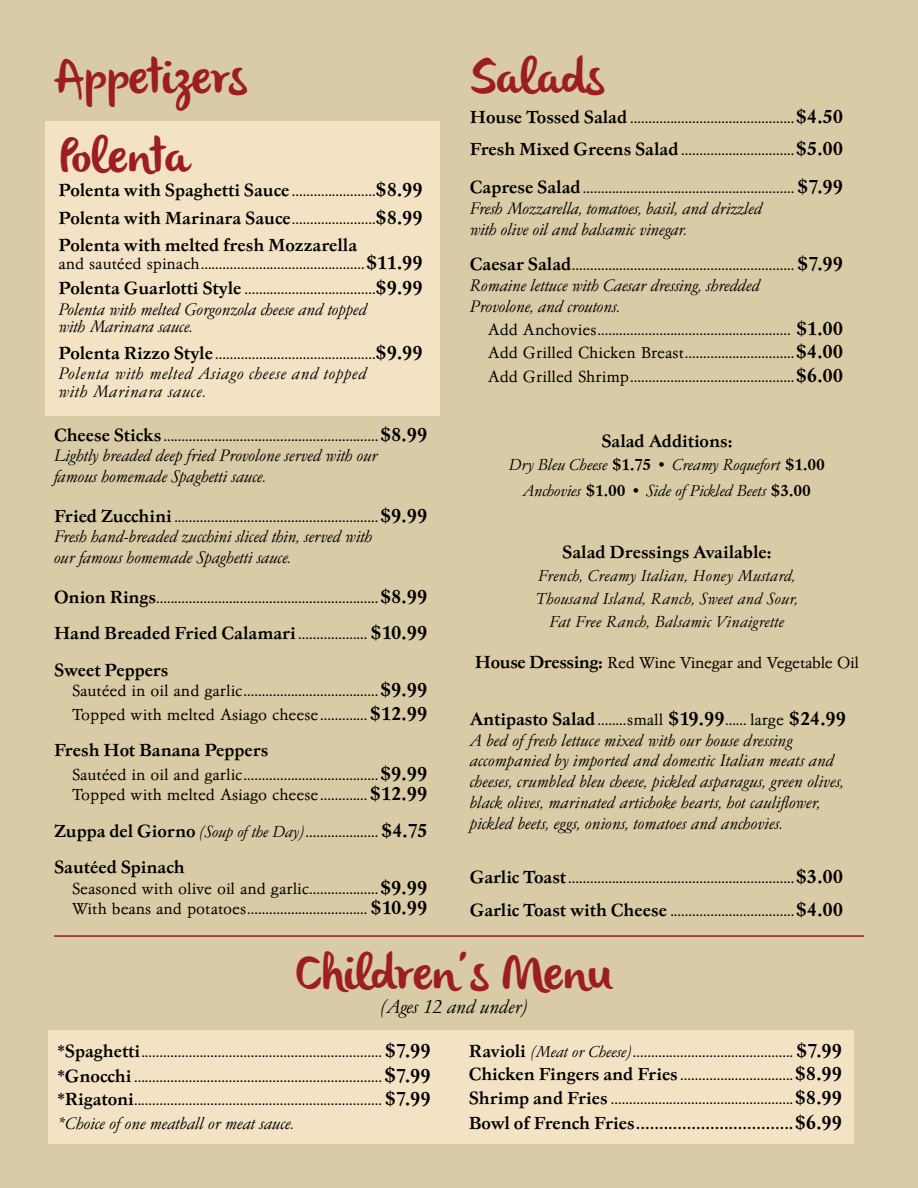
<style>
.page{position:relative;width:918px;height:1188px;background:#d8cba5}
.page>*{position:absolute;margin:0;border:0;box-sizing:border-box;transform-origin:0 0}
.t1{font:49.5px "olivier";color:#9c1e21}
.t2{font:21px "Garamond No 4 T Ligh";color:#000}
.t3{font:19.5px "Garamond No 4 T Ligh Ital";color:#000}
.t4{font:500 18px/27.9px "Garamond No 4 T";color:#000}
.t5{font:17.25px/20.7px "Garamond No 4 T Ligh Ital";color:#000}
.t6{font:17.25px/17.7px "Garamond No 4 T Ligh Ital";letter-spacing:.04em;color:#000}
.t7{font:16.5px/23.4px "Garamond No 4 T Ligh";color:#000}
.t8{font:16.5px/22.8px "Garamond No 4 T Ligh Ital";letter-spacing:.015em;color:#000;text-align:center}
.t9{font:16.5px "Garamond No 4 T Ligh";letter-spacing:-.02em;color:#000}
.s1{font-family:"Garamond No 4 T Ligh";font-weight:400;font-size:16.5px}
.s2{font-size:19.5px}
.s3{font-family:"Garamond No 4 T";font-weight:500;font-size:19.5px}
.s4{font-family:"Garamond No 4 T";font-weight:500;font-size:18px}
.s5{font-family:"Garamond No 4 T Ligh Ital"}
.s6{font-family:"Garamond No 4 T";font-weight:500}
.s7{font-family:"Garamond No 4 T Ligh"}
.s8{font-family:"Garamond No 4 T";font-weight:500;font-size:21px}
</style>
<div class="page">
<div style="left:49px;top:1030px;width:805px;height:113px;background:#f3e3c4"></div>
<hr style="left:54px;top:935px;width:810px;height:2px;background:#9c1e21">
<div style="left:45px;top:122px;width:394px;height:294px;background:#f3e3c4"></div>
<h1 class="t1" style="left:54px;top:49px;width:194px">Appetizers</h1>
<h1 class="t1" style="left:58px;top:128px;width:132px">Polenta</h1>
<p class="t4" style="left:58px;top:176px;width:366px;text-align:justify">Polenta with Spaghetti Sauce <span class="s1">.......................</span><span class="s2">$8.99<br></span>Polenta with Marinara Sauce<span class="s1">.......................</span><span class="s2">$8.99<br></span>Polenta with melted fresh Mozzarella</p>
<p class="t7" style="left:58px;top:251px;width:366px;line-height:25.2px">and sautéed spinach.............................................<span class="s3">$11.99<br></span><span class="s4">Polenta Guarlotti Style</span> ....................................<span class="s3">$9.99</span></p>
<p class="t5" style="left:58px;top:301px;width:310px;line-height:17.7px">Polenta with melted Gorgonzola cheese and topped with Marinara sauce.</p>
<p class="t7" style="left:58px;top:342px;width:366px"><span class="s4">Polenta Rizzo Style</span> ............................................<span class="s3">$9.99</span></p>
<p class="t6" style="left:58px;top:365px;width:310px">Polenta with melted Asiago cheese and topped with Marinara sauce.</p>
<h1 class="t1" style="left:470px;top:49px;width:136px">Salads</h1>
<p class="t7" style="left:470px;top:101px;width:375px;line-height:32.4px"><span class="s4">House Tossed Salad</span> .............................................<span class="s3">$4.50<br></span><span class="s4">Fresh Mixed Greens Salad</span> ...............................<span class="s3">$5.00</span></p>
<p class="t7" style="left:470px;top:177px;width:375px"><span class="s4">Caprese Salad</span>.......................................................... <span class="s3">$7.99</span></p>
<p class="t5" style="left:470px;top:199px;width:294px">Fresh Mozzarella, tomatoes, basil, and drizzled with olive oil and balsamic vinegar.</p>
<p class="t7" style="left:470px;top:254px;width:375px"><span class="s4">Caesar Salad</span>............................................................. <span class="s3">$7.99</span></p>
<p class="t5" style="left:470px;top:275px;width:292px">Romaine lettuce with Caesar dressing, shredded<br>Provolone, and croutons.</p>
<p class="t7" style="left:488px;top:318px;width:357px;text-align:justify">Add Anchovies..................................................... <span class="s3">$1.00<br></span>Add Grilled Chicken Breast..............................<span class="s3">$4.00<br></span>Add Grilled Shrimp.............................................<span class="s3">$6.00</span></p>
<p class="t7" style="left:54px;top:424px;width:375px"><span class="s4">Cheese Sticks</span> ...........................................................<span class="s3">$8.99</span></p>
<p class="t5" style="left:54px;top:446px;width:325px">Lightly breaded deep fried Provolone served with our famous homemade Spaghetti sauce.</p>
<p class="t7" style="left:54px;top:505px;width:375px"><span class="s4">Fried Zucchini</span> ........................................................<span class="s3">$9.99</span></p>
<p class="t5" style="left:54px;top:527px;width:320px">Fresh hand-breaded zucchini sliced thin, served with our famous homemade Spaghetti sauce.</p>
<p class="t7" style="left:54px;top:586px;width:375px"><span class="s4">Onion Rings</span>.............................................................<span class="s3">$8.99</span></p>
<p class="t4" style="left:54px;top:615px;width:375px;line-height:36.6px">Hand Breaded Fried Calamari<span class="s1">...................</span> <span class="s2">$10.99<br></span>Sweet Peppers</p>
<p class="t7" style="left:72px;top:680px;width:357px">Sautéed in oil and garlic.....................................<span class="s3">$9.99<br></span>Topped with melted Asiago cheese.............<span class="s3">$12.99</span></p>
<p class="t4" style="left:54px;top:737px;width:216px">Fresh Hot Banana Peppers</p>
<p class="t7" style="left:72px;top:764px;width:357px;line-height:20.4px">Sautéed in oil and garlic.....................................<span class="s3">$9.99<br></span>Topped with melted Asiago cheese.............<span class="s3">$12.99</span></p>
<p class="t7" style="left:54px;top:820px;width:375px"><span class="s4">Zuppa del Giorno</span> <span class="s5">(Soup of the Day)</span>.................... <span class="s3">$4.75</span></p>
<p class="t4" style="left:54px;top:854px;width:132px">Sautéed Spinach</p>
<p class="t7" style="left:72px;top:878px;width:357px;line-height:20.4px">Seasoned with olive oil and garlic...................<span class="s3">$9.99<br></span>With beans and potatoes................................. <span class="s3">$10.99</span></p>
<p class="t4" style="left:601px;top:428px;width:133px">Salad Additions:</p>
<p class="t8" style="left:509px;top:452px;width:318px;line-height:25.8px">Dry Bleu Cheese <span class="s6">$1.75</span> <span class="s7">•</span> Creamy Roquefort <span class="s6">$1.00<br></span>Anchovies <span class="s6">$1.00</span> <span class="s7">•</span> Side of Pickled Beets <span class="s6">$3.00</span></p>
<p class="t4" style="left:562px;top:539px;width:211px">Salad Dressings Available:</p>
<p class="t8" style="left:536px;top:565px;width:264px">French, Creamy Italian, Honey Mustard,<br>Thousand Island, Ranch, Sweet and Sour,<br>Fat Free Ranch, Balsamic Vinaigrette</p>
<p class="t9" style="left:475px;top:654px;width:386px"><span class="s4">House Dressing:</span> Red Wine Vinegar and Vegetable Oil</p>
<p class="t7" style="left:470px;top:708px;width:378px"><span class="s4">Antipasto Salad</span>........small <span class="s3">$19.99</span>...... large <span class="s3">$24.99</span></p>
<p class="t5" style="left:470px;top:730px;width:376px">A bed of fresh lettuce mixed with our house dressing accompanied by imported and domestic Italian meats and cheeses, crumbled bleu cheese, pickled asparagus, green olives, black olives, marinated artichoke hearts, hot cauliflower, pickled beets, eggs, onions, tomatoes and anchovies.</p>
<p class="t7" style="left:470px;top:862px;width:375px;line-height:32.4px"><span class="s4">Garlic Toast</span>..............................................................<span class="s3">$3.00<br></span><span class="s4">Garlic Toast with Cheese</span> ..................................<span class="s3">$4.00</span></p>
<h1 class="t1" style="left:296px;top:945px;width:318px">Children’s Menu</h1>
<p class="t3" style="left:381px;top:996px;width:149px">(Ages 12 and under)</p>
<p class="t7" style="left:57px;top:1039px;width:375px;line-height:25.2px"><span class="s4">*Spaghetti</span>.................................................................. <span class="s3">$7.99 </span><span class="s4">*Gnocchi</span> ....................................................................<span class="s8">$</span><span class="s3">7.99</span></p>
<p class="t7" style="left:57px;top:1089px;width:375px"><span class="s4">*Rigatoni</span>.................................................................... <span class="s3">$7.99</span></p>
<p class="t5" style="left:57px;top:1114px;width:238px">*Choice of one meatball or meat sauce.</p>
<p class="t7" style="left:469px;top:1040px;width:375px;text-align:justify"><span class="s4">Ravioli</span> <span class="s5">(Meat or Cheese)</span>............................................ <span class="s3">$7.99<br></span><span class="s4">Chicken Fingers and Fries</span> ...............................<span class="s3">$8.99<br></span><span class="s4">Shrimp and Fries</span> ..................................................<span class="s3">$8.99</span></p>
<p class="t2" style="left:469px;top:1111px;width:375px"><span class="s4">Bowl of French Fries</span>..................................<span class="s3">$6.99</span></p>
</div>
